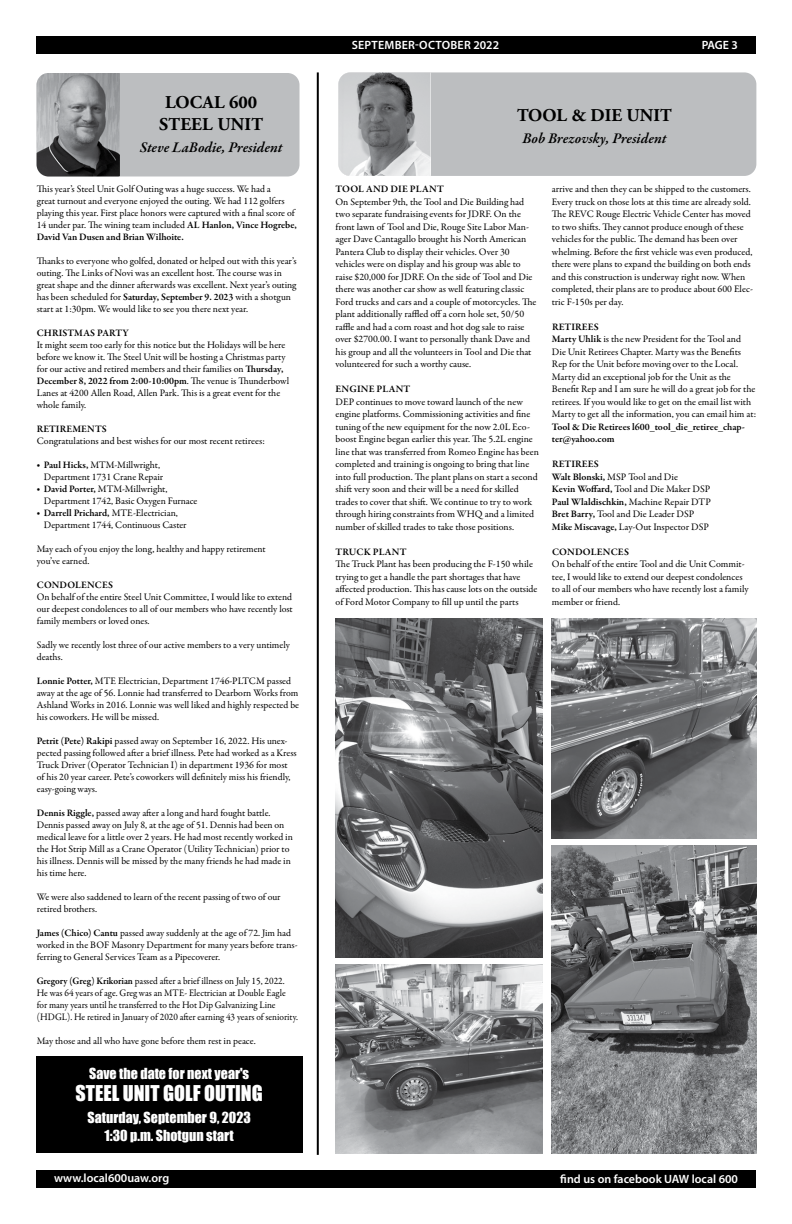
<style>
.page{position:relative;width:792px;height:1224px;background:#fff}
.page>*{position:absolute;margin:0;border:0;box-sizing:border-box;transform-origin:0 0}
.t1{font:20px "Impact";color:#fff}
.t2{font:700 18px/22px "Adobe Garamond Pro";color:#000;text-align:center}
.t3{font:italic 600 15px "Garamond Premr Pro";letter-spacing:-.005em;color:#000}
.t4{font:14px/17.5px "Impact";color:#fff;text-align:center}
.t5{font:600 12px "Myriad Pro";color:#fff}
.t6{font:600 12px "Myriad Pro";letter-spacing:.02em;color:#fff}
.t7{font:10px/12.5px "Garamond Premr Pro";color:#000}
.t8{font:10px/12px "Garamond Premr Pro";color:#000;scale:.94 1}
.t9{font:600 10px/12.5px "Garamond Premr Pro";letter-spacing:.01em;color:#000}
.s1{font-weight:600}
.s2{font-size:8px}
</style>
<div class="page">
<div style="left:36px;top:36px;width:720px;height:18px;background:#000"></div>
<div style="left:36px;top:1170px;width:720px;height:18px;background:#000"></div>
<hr style="left:317px;top:72px;width:2px;height:1083px;background:#000">
<div style="left:338px;top:72px;width:418px;height:104px;background:#bcbec0;border-radius:12px"></div>
<img style="left:338px;top:72px;width:93px;height:104px">
<img style="left:336px;top:964px;width:207px;height:189px">
<img style="left:552px;top:619px;width:204px;height:220px">
<img style="left:552px;top:845px;width:204px;height:308px">
<img style="left:336px;top:618px;width:207px;height:340px">
<div style="left:37px;top:73px;width:263px;height:103px;background:#bcbec0;border-radius:12px"></div>
<img style="left:37px;top:73px;width:83px;height:103px">
<div style="left:36px;top:1056px;width:266px;height:97px;background:#000"></div>
<h2 class="t2" style="left:159px;top:92px;width:106px">LOCAL 600<br>STEEL UNIT</h2>
<h3 class="t3" style="left:140px;top:138px;width:144px">Steve LaBodie, President</h3>
<p class="t7" style="left:37px;top:183px;width:262px;line-height:12px">This year’s Steel Unit Golf Outing was a huge success. We had a<br>great turnout and everyone enjoyed the outing. We had 112 golfers playing this year. First place honors were captured with a final score of 14 under par. The wining team included <span class="s1">AL Hanlon, Vince Hogrebe, David Van Dusen and Brian Wilhoite.</span></p>
<p class="t7" style="left:37px;top:255px;width:261px;line-height:12px">Thanks to everyone who golfed, donated or helped out with this year’s outing. The Links of Novi was an excellent host. The course was in great shape and the dinner afterwards was excellent. Next year’s outing has been scheduled for <span class="s1">Saturday, September 9. 2023</span> with a shotgun start at 1:30pm. We would like to see you there next year.</p>
<p class="t9" style="left:37px;top:327px;width:93px">CHRISTMAS PARTY</p>
<p class="t7" style="left:37px;top:339px;width:254px;line-height:12px">It might seem too early for this notice but the Holidays will be here before we know it. The Steel Unit will be hosting a Christmas party for our active and retired members and their families on <span class="s1">Thursday, December 8, 2022 from 2:00-10:00pm</span>. The venue is Thunderbowl Lanes at 4200 Allen Road, Allen Park. This is a great event for the whole family.</p>
<p class="t9" style="left:37px;top:423px;width:71px">RETIREMENTS</p>
<p class="t7" style="left:37px;top:435px;width:230px">Congratulations and best wishes for our most recent retirees:</p>
<p class="t7" style="left:44px;top:459px;width:121px;line-height:12px;text-indent:-7px"><span class="s2">•</span> <span class="s1">Paul Hicks,</span> MTM-Millwright,<br>Department 1731 Crane Repair</p>
<p class="t7" style="left:44px;top:483px;width:155px;line-height:12px;text-indent:-7px"><span class="s2">•</span> <span class="s1">David Porter,</span> MTM-Millwright,<br>Department 1742, Basic Oxygen Furnace</p>
<p class="t7" style="left:44px;top:507px;width:144px;line-height:12px;text-indent:-7px"><span class="s2">•</span> <span class="s1">Darrell Prichard,</span> MTE-Electrician,<br>Department 1744, Continuous Caster</p>
<p class="t7" style="left:37px;top:543px;width:230px;line-height:12px">May each of you enjoy the long, healthy and happy retirement you’ve earned.</p>
<p class="t9" style="left:37px;top:579px;width:78px">CONDOLENCES</p>
<p class="t7" style="left:37px;top:591px;width:258px;line-height:12px;text-align:justify">On behalf of the entire Steel Unit Committee, I would like to extend our deepest condolences to all of our members who have recently lost family members or loved ones.</p>
<p class="t7" style="left:37px;top:639px;width:255px;line-height:12px">Sadly we recently lost three of our active members to a very untimely deaths.</p>
<p class="t7" style="left:37px;top:675px;width:264px;line-height:12px"><span class="s1">Lonnie Potter,</span> MTE Electrician, Department 1746-PLTCM passed away at the age of 56. Lonnie had transferred to Dearborn Works from Ashland Works in 2016. Lonnie was well liked and highly respected be his coworkers. He will be missed.</p>
<p class="t7" style="left:37px;top:735px;width:261px;line-height:12px"><span class="s1">Petrit (Pete) Rakipi</span> passed away on September 16, 2022. His unex&shy;pected passing followed after a brief illness. Pete had worked as a Kress Truck Driver (Operator Technician I) in department 1936 for most of his 20 year career. Pete’s coworkers will definitely miss his friendly, easy-going ways.</p>
<p class="t7" style="left:37px;top:807px;width:258px;line-height:12px"><span class="s1">Dennis Riggle,</span> passed away after a long and hard fought battle.<br>Dennis passed away on July 8, at the age of 51. Dennis had been on medical leave for a little over 2 years. He had most recently worked in the Hot Strip Mill as a Crane Operator (Utility Technician) prior to his illness. Dennis will be missed by the many friends he had made in his time here.</p>
<p class="t7" style="left:37px;top:891px;width:245px;line-height:12px">We were also saddened to learn of the recent passing of two of our retired brothers.</p>
<p class="t7" style="left:37px;top:927px;width:262px;line-height:12px"><span class="s1">James (Chico) Cantu</span> passed away suddenly at the age of 72. Jim had worked in the BOF Masonry Department for many years before trans&shy;ferring to General Services Team as a Pipecoverer.</p>
<p class="t8" style="left:37px;top:975px;width:279px"><span class="s1">Gregory (Greg) Krikorian</span> passed after a brief illness on July 15, 2022.<br>He was 64 years of age. Greg was an MTE- Electrician at Double Eagle for many years until he transferred to the Hot Dip Galvanizing Line (HDGL). He retired in January of 2020 after earning 43 years of seniority.</p>
<p class="t7" style="left:37px;top:1035px;width:221px">May those and all who have gone before them rest in peace.</p>
<h3 class="t4" style="left:89px;top:1064px;width:162px">Save the date for next year's</h3>
<h1 class="t1" style="left:76px;top:1078px;width:189px">STEEL UNIT GOLF OUTING</h1>
<h3 class="t4" style="left:88px;top:1109px;width:165px">Saturday, September 9, 2023<br>1:30 p.m. Shotgun start</h3>
<p class="t6" style="left:352px;top:38px;width:149px">SEPTEMBER-OCTOBER 2022</p>
<p class="t5" style="left:702px;top:38px;width:38px">PAGE 3</p>
<h2 class="t2" style="left:517px;top:104px;width:156px">TOOL &amp; DIE UNIT</h2>
<h3 class="t3" style="left:523px;top:129px;width:145px">Bob Brezovsky, President</h3>
<p class="t9" style="left:336px;top:183px;width:110px">TOOL AND DIE PLANT</p>
<p class="t7" style="left:336px;top:195px;width:203px">On September 9th, the Tool and Die Building had two separate fundraising events for JDRF. On the front lawn of Tool and Die, Rouge Site Labor Man&shy;ager Dave Cantagallo brought his North American Pantera Club to display their vehicles. Over 30 vehicles were on display and his group was able to raise $20,000 for JDRF. On the side of Tool and Die there was another car show as well featuring classic Ford trucks and cars and a couple of motorcycles. The plant additionally raffled off a corn hole set, 50/50 raffle and had a corn roast and hot dog sale to raise over $2700.00. I want to personally thank Dave and his group and all the volunteers in Tool and Die that volunteered for such a worthy cause.</p>
<p class="t9" style="left:336px;top:383px;width:76px">ENGINE PLANT</p>
<p class="t7" style="left:336px;top:395px;width:205px">DEP continues to move toward launch of the new engine platforms. Commissioning activities and fine tuning of the new equipment for the now 2.0L Eco&shy;boost Engine began earlier this year. The 5.2L engine line that was transferred from Romeo Engine has been completed and training is ongoing to bring that line into full production. The plant plans on start a second shift very soon and their will be a need for skilled trades to cover that shift. We continue to try to work through hiring constraints from WHQ and a limited number of skilled trades to take those positions.</p>
<p class="t9" style="left:336px;top:545px;width:73px">TRUCK PLANT</p>
<p class="t7" style="left:336px;top:558px;width:204px">The Truck Plant has been producing the F-150 while trying to get a handle the part shortages that have affected production. This has cause lots on the outside of Ford Motor Company to fill up until the parts</p>
<p class="t7" style="left:552px;top:183px;width:203px">arrive and then they can be shipped to the customers.<br>Every truck on those lots at this time are already sold.<br>The REVC Rouge Electric Vehicle Center has moved to two shifts. They cannot produce enough of these vehicles for the public. The demand has been over whelming. Before the first vehicle was even produced, there were plans to expand the building on both ends and this construction is underway right now. When completed, their plans are to produce about 600 Elec&shy;tric F-150s per day.</p>
<p class="t7" style="left:552px;top:320px;width:206px"><span class="s1">RETIREES<br>Marty Uhlik</span> is the new President for the Tool and Die Unit Retirees Chapter. Marty was the Benefits Rep for the Unit before moving over to the Local.<br>Marty did an exceptional job for the Unit as the Benefit Rep and I am sure he will do a great job for the retirees. If you would like to get on the email list with Marty to get all the information, you can email him at:</p>
<p class="t9" style="left:552px;top:420px;width:194px">Tool &amp; Die Retirees l600_tool_die_retiree_chap&shy;ter@yahoo.com</p>
<p class="t7" style="left:552px;top:458px;width:160px"><span class="s1">RETIREES<br>Walt Blonski,</span> MSP Tool and Die<br><span class="s1">Kevin Woffard,</span> Tool and Die Maker DSP<br><span class="s1">Paul Wlaldischkin,</span> Machine Repair DTP<br><span class="s1">Bret Barry,</span> Tool and Die Leader DSP<br><span class="s1">Mike Miscavage,</span> Lay-Out Inspector DSP</p>
<p class="t9" style="left:552px;top:545px;width:79px">CONDOLENCES</p>
<p class="t7" style="left:552px;top:558px;width:198px">On behalf of the entire Tool and die Unit Commit&shy;tee, I would like to extend our deepest condolences to all of our members who have recently lost a family member or friend.</p>
<p class="t5" style="left:54px;top:1171px;width:117px">www.local600uaw.org</p>
<p class="t5" style="left:560px;top:1172px;width:179px">find us on facebook UAW local 600</p>
</div>
